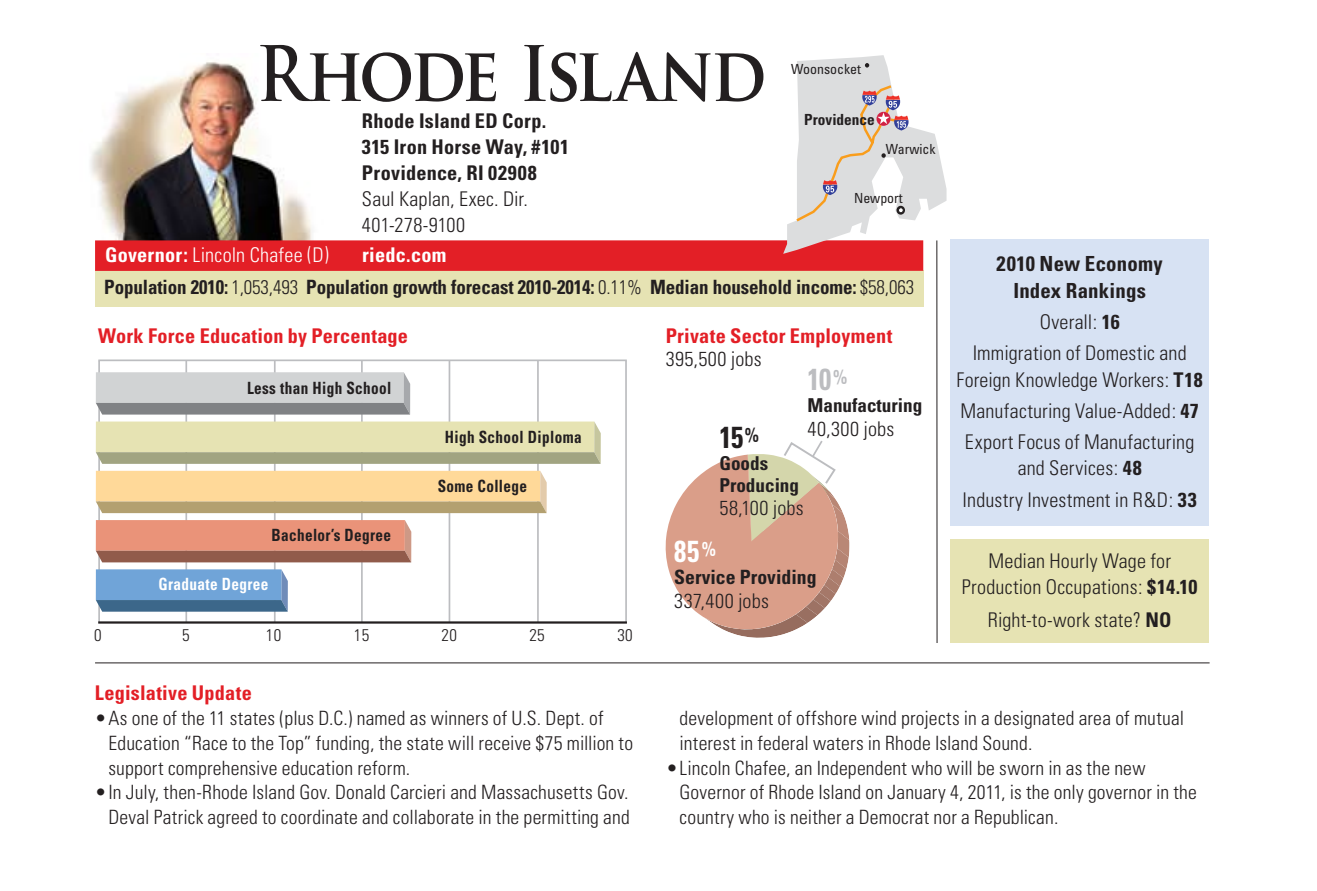
<style>
.page{position:relative;width:1317px;height:891px;background:#fff}
.page>*{position:absolute;margin:0;border:0;box-sizing:border-box;transform-origin:0 0}
.t1{font:700 74.25px "Trajan Pro";letter-spacing:-.055em;color:#231f20;scale:.9 1}
.t2{font:700 condensed 30.38px "Univers";color:#fff;scale:.9 1}
.t3{font:700 condensed 30.38px "Univers";color:#bcbdc0;scale:.9 1}
.t4{font:700 condensed 30.38px "Univers";color:#231f20;scale:.9 1}
.t5{font:700 condensed 20.7px/26.3px "Univers";letter-spacing:.01em;color:#231f20;text-align:center}
.t6{font:300 condensed 20.25px/31.3px "Univers";letter-spacing:.01em;color:#231f20;text-align:center}
.t7{font:700 condensed 20.25px "Univers";letter-spacing:.01em;color:#e31f26}
.t8{font:700 condensed 20.25px/25.9px "Univers";letter-spacing:.01em;color:#231f20}
.t9{font:300 condensed 20.25px "Univers";letter-spacing:.015em;color:#fff}
.t10{font:700 condensed 20.25px "Univers";letter-spacing:.015em;color:#fff}
.t11{font:300 condensed 19.8px/24.8px "Univers";letter-spacing:.01em;color:#231f20}
.t12{font:700 condensed 19.8px "Univers";letter-spacing:-.005em;color:#231f20;scale:.96 1}
.t13{font:700 condensed 19.8px "Univers";letter-spacing:-.005em;color:#231f20}
.t14{font:700 condensed 19.12px/21.6px "Univers";color:#231f20}
.t15{font:700 condensed 16.88px "Univers";letter-spacing:.025em;color:#231f20;scale:.9 1}
.t16{font:700 condensed 16.88px "Univers";letter-spacing:.025em;color:#fff;scale:.9 1}
.t17{font:300 condensed 16.88px "Univers";letter-spacing:.025em;color:#231f20}
.t18{font:700 condensed 15.3px "Univers";color:#231f20}
.t19{font:condensed 13.95px "Univers";color:#231f20}
.s1{font-weight:700}
.s2{font-weight:300}
</style>
<div class="page">
<div style="left:95px;top:271px;width:828px;height:36px;background:#e6e3b3"></div>
<img style="left:90px;top:62px;width:222px;height:178px">
<div style="left:95px;top:240px;width:828px;height:31px;background:#e31f26"></div>
<hr style="left:95px;top:663px;width:1114px;height:1px;background:#231f20">
<hr style="left:185px;top:361px;width:2px;height:262px;background:#bcbdc0">
<hr style="left:98px;top:361px;width:2px;height:262px;background:#bcbdc0">
<hr style="left:361px;top:361px;width:2px;height:262px;background:#bcbdc0">
<hr style="left:625px;top:361px;width:2px;height:262px;background:#bcbdc0">
<hr style="left:274px;top:361px;width:1px;height:262px;background:#bcbdc0">
<hr style="left:537px;top:361px;width:1px;height:262px;background:#bcbdc0">
<hr style="left:448px;top:361px;width:2px;height:262px;background:#bcbdc0">
<hr style="left:98px;top:621px;width:529px;height:3px;background:#231f20">
<hr style="left:98px;top:360px;width:528px;height:1px;background:#bcbdc0">
<svg style="left:96px;top:471px;width:450px;height:42px"></svg>
<svg style="left:96px;top:422px;width:504px;height:42px"></svg>
<svg style="left:96px;top:372px;width:314px;height:43px"></svg>
<svg style="left:96px;top:520px;width:315px;height:42px"></svg>
<svg style="left:96px;top:569px;width:192px;height:43px"></svg>
<div style="left:96px;top:569px;width:185px;height:31px;background:#70a4d8"></div>
<svg style="left:665px;top:441px;width:184px;height:197px"></svg>
<div style="left:950px;top:539px;width:258px;height:104px;background:#e6e3b3"></div>
<svg style="left:783px;top:55px;width:163px;height:199px"></svg>
<div style="left:950px;top:239px;width:258px;height:287px;background:#d7e2f3"></div>
<hr style="left:936px;top:240px;width:1px;height:403px;background:#231f20">
<h1 class="t1" style="left:256px;top:28px;width:569px">Rhode Island</h1>
<p class="t8" style="left:362px;top:108px;width:209px">Rhode Island ED Corp.<br>315 Iron Horse Way, #101<br>Providence, RI 02908</p>
<p class="t6" style="left:362px;top:186px;width:167px;line-height:25.9px;text-align:left">Saul Kaplan, Exec. Dir.<br>401-278-9100</p>
<p class="t19" style="left:791px;top:60px;width:71px">Woonsocket</p>
<p class="t18" style="left:804px;top:110px;width:72px">Providence</p>
<p class="t19" style="left:885px;top:140px;width:51px">Warwick</p>
<p class="t19" style="left:854px;top:189px;width:50px">Newport</p>
<p class="t9" style="left:105px;top:243px;width:225px"><span class="s1">Governor:</span> Lincoln Chafee (D)</p>
<p class="t10" style="left:362px;top:243px;width:86px">riedc.com</p>
<p class="t12" style="left:104px;top:275px;width:845px">Population 2010: <span class="s2">1,053,493</span> Population growth forecast 2010-2014: <span class="s2">0.11%</span> Median household income: <span class="s2">$58,063</span></p>
<p class="t7" style="left:98px;top:323px;width:311px">Work Force Education by Percentage</p>
<p class="t15" style="left:247px;top:378px;width:162px">Less than High School</p>
<p class="t15" style="left:271px;top:525px;width:134px">Bachelor’s Degree</p>
<p class="t16" style="left:158px;top:574px;width:124px">Graduate Degree</p>
<p class="t15" style="left:445px;top:426px;width:153px">High School Diploma</p>
<p class="t15" style="left:437px;top:476px;width:101px">Some College</p>
<p class="t17" style="left:94px;top:625px;width:9px">0</p>
<p class="t17" style="left:182px;top:625px;width:9px">5</p>
<p class="t17" style="left:266px;top:625px;width:17px">10</p>
<p class="t17" style="left:354px;top:625px;width:17px">15</p>
<p class="t17" style="left:441px;top:625px;width:17px">20</p>
<p class="t17" style="left:529px;top:625px;width:17px">25</p>
<p class="t17" style="left:617px;top:625px;width:17px">30</p>
<p class="t7" style="left:665px;top:323px;width:228px">Private Sector Employment</p>
<p class="t6" style="left:665px;top:344px;width:97px">395,500 jobs</p>
<h2 class="t3" style="left:807px;top:361px;width:46px">10<sup>%</sup></h2>
<p class="t14" style="left:807px;top:394px;width:116px">Manufacturing</p>
<p class="t6" style="left:807px;top:413px;width:88px">40,300 jobs</p>
<h2 class="t4" style="left:719px;top:419px;width:46px">15<sup>%</sup></h2>
<p class="t14" style="left:719px;top:452px;width:81px">Goods<br>Producing</p>
<p class="t6" style="left:719px;top:493px;width:86px">58,100 jobs</p>
<h2 class="t2" style="left:674px;top:533px;width:48px">85<sup>%</sup></h2>
<p class="t13" style="left:674px;top:565px;width:144px">Service Providing</p>
<p class="t6" style="left:674px;top:585px;width:96px">337,400 jobs</p>
<p class="t5" style="left:996px;top:251px;width:168px">2010 New Economy<br>Index Rankings</p>
<p class="t6" style="left:972px;top:306px;width:215px">Overall: <span class="s1">16<br></span>Immigration of Domestic and</p>
<p class="t6" style="left:956px;top:364px;width:247px;text-align:left">Foreign Knowledge Workers: <span class="s1">T18<br></span>Manufacturing Value-Added: <span class="s1">47<br></span>Export Focus of Manufacturing</p>
<p class="t6" style="left:962px;top:453px;width:235px">and Services: <span class="s1">48<br></span>Industry Investment in R&amp;D: <span class="s1">33</span></p>
<p class="t6" style="left:961px;top:549px;width:237px;line-height:25.4px">Median Hourly Wage for<br>Production Occupations: <span class="s1">$14.10</span></p>
<p class="t6" style="left:987px;top:604px;width:185px">Right-to-work state? <span class="s1">NO</span></p>
<p class="t7" style="left:95px;top:681px;width:158px">Legislative Update</p>
<p class="t11" style="left:108px;top:706px;width:526px;text-indent:-13px">• As one of the 11 states (plus D.C.) named as winners of U.S. Dept. of<br>Education “Race to the Top” funding, the state will receive $75 million to support comprehensive education reform.</p>
<p class="t11" style="left:95px;top:780px;width:536px;text-align:right">• In July, then-Rhode Island Gov. Donald Carcieri and Massachusetts Gov.<br>Deval Patrick agreed to coordinate and collaborate in the permitting and</p>
<p class="t11" style="left:679px;top:706px;width:506px">development of offshore wind projects in a designated area of mutual interest in federal waters in Rhode Island Sound.</p>
<p class="t11" style="left:679px;top:755px;width:519px;text-indent:-14px">• Lincoln Chafee, an Independent who will be sworn in as the new<br>Governor of Rhode Island on January 4, 2011, is the only governor in the country who is neither a Democrat nor a Republican.</p>
</div>
